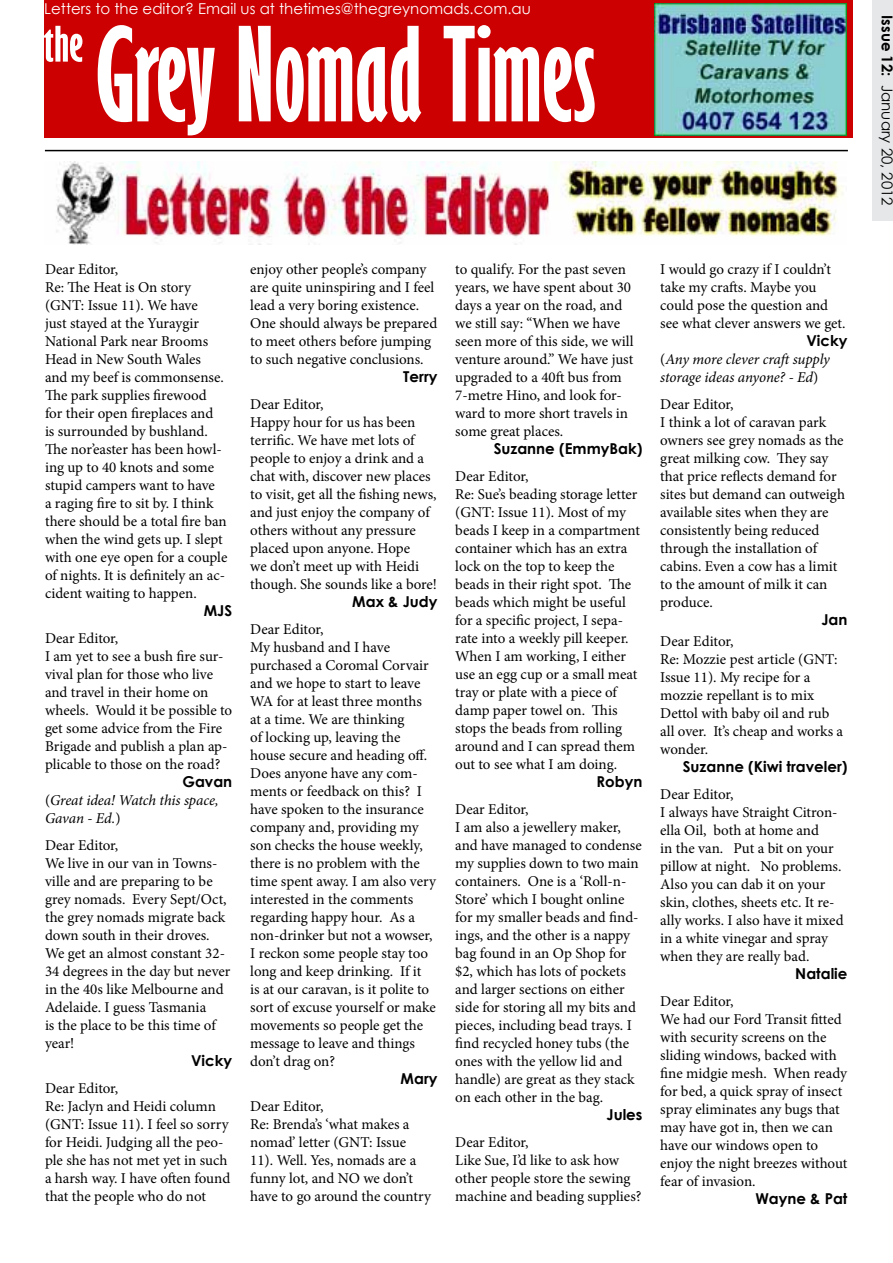
<style>
.page{position:relative;width:893px;height:1263px;background:#fff}
.page>*{position:absolute;margin:0;border:0;box-sizing:border-box;transform-origin:0 0}
.t1{font:700 extra-condensed 120px "Gill Sans";color:#fff}
.t2{font:700 extra-condensed 45px "Gill Sans";color:#fff;scale:1.2 1}
.t3{font:15px/18px "Minion Pro";letter-spacing:-.005em;color:#000}
.t4{font:700 15px "Century Gothic";color:#000}
.t5{font:italic 15px/18px "Minion Pro";letter-spacing:-.01em;color:#000}
.t6{font:15px "Century Gothic";color:#fff}
.t7{font:15px "Century Gothic";color:#000}
.s1{font-style:normal}
.s2{font-weight:700}
</style>
<div class="page">
<img style="left:56px;top:162px;width:788px;height:82px">
<hr style="left:45px;top:150px;width:803px;height:1px;background:#000">
<div style="left:44px;top:21px;width:808px;height:117px;background:#c00"></div>
<div style="left:44px;top:0;width:808px;height:21px;background:#c00"></div>
<div style="left:872px;top:0;width:21px;height:221px;background:#e6e7e8"></div>
<img style="left:655px;top:3px;width:192px;height:132px">
<p class="t6" style="left:44px;top:-2px;width:488px">Letters to the editor? Email us at thetimes@thegreynomads.com.au</p>
<h2 class="t2" style="left:43px;top:17px;width:35px">the</h2>
<h1 class="t1" style="left:96px;top:1px;width:502px">Grey Nomad Times</h1>
<p class="t3" style="left:45px;top:260px;width:184px">Dear Editor,<br>Re: The Heat is On story (GNT: Issue 11). We have<br>just stayed at the Yuraygir<br>National Park near Brooms<br>Head in New South Wales<br>and my beef is commonsense.<br>The park supplies firewood for their open fireplaces and<br>is surrounded by bushland.<br>The nor’easter has been howl&shy;ing up to 40 knots and some stupid campers want to have<br>a raging fire to sit by. I think there should be a total fire ban when the wind gets up. I slept with one eye open for a couple of nights. It is definitely an ac&shy;cident waiting to happen.</p>
<p class="t4" style="left:204px;top:599px;width:30px">MJS</p>
<p class="t3" style="left:45px;top:629px;width:189px">Dear Editor,<br>I am yet to see a bush fire sur&shy;vival plan for those who live and travel in their home on wheels. Would it be possible to get some advice from the Fire<br>Brigade and publish a plan ap&shy;plicable to those on the road?</p>
<p class="t4" style="left:182px;top:770px;width:51px">Gavan</p>
<p class="t5" style="left:45px;top:791px;width:175px"><span class="s1">(</span>Great idea! Watch this space,<br>Gavan - Ed.<span class="s1">)</span></p>
<p class="t3" style="left:45px;top:836px;width:187px">Dear Editor,<br>We live in our van in Towns&shy;ville and are preparing to be grey nomads. Every Sept/Oct, the grey nomads migrate back down south in their droves.<br>We get an almost constant 32-<br>34 degrees in the day but never in the 40s like Melbourne and<br>Adelaide. I guess Tasmania<br>is the place to be this time of year!</p>
<p class="t4" style="left:191px;top:1049px;width:43px">Vicky</p>
<p class="t3" style="left:45px;top:1079px;width:187px">Dear Editor,<br>Re: Jaclyn and Heidi column (GNT: Issue 11). I feel so sorry for Heidi. Judging all the peo&shy;ple she has not met yet in such a harsh way. I have often found that the people who do not</p>
<p class="t3" style="left:250px;top:260px;width:188px">enjoy other people’s company are quite uninspiring and I feel lead a very boring existence.<br>One should always be prepared to meet others before jumping to such negative conclusions.</p>
<p class="t4" style="left:403px;top:365px;width:36px">Terry</p>
<p class="t3" style="left:250px;top:395px;width:188px">Dear Editor,<br>Happy hour for us has been terrific. We have met lots of people to enjoy a drink and a chat with, discover new places to visit, get all the fishing news, and just enjoy the company of others without any pressure placed upon anyone. Hope<br>we don’t meet up with Heidi though. She sounds like a bore!</p>
<p class="t4" style="left:352px;top:590px;width:87px">Max &amp; Judy</p>
<p class="t3" style="left:250px;top:620px;width:187px">Dear Editor,<br>My husband and I have purchased a Coromal Corvair and we hope to start to leave<br>WA for at least three months at a time. We are thinking<br>of locking up, leaving the house secure and heading off.<br>Does anyone have any com&shy;ments or feedback on this? I have spoken to the insurance company and, providing my son checks the house weekly, there is no problem with the time spent away. I am also very interested in the comments regarding happy hour. As a non-drinker but not a wowser,<br>I reckon some people stay too long and keep drinking. If it<br>is at our caravan, is it polite to sort of excuse yourself or make movements so people get the message to leave and things don’t drag on?</p>
<p class="t4" style="left:401px;top:1067px;width:38px">Mary</p>
<p class="t3" style="left:250px;top:1097px;width:182px">Dear Editor,<br>Re: Brenda’s ‘what makes a nomad’ letter (GNT: Issue<br>11). Well. Yes, nomads are a funny lot, and NO we don’t have to go around the country</p>
<p class="t3" style="left:455px;top:260px;width:180px">to qualify. For the past seven years, we have spent about 30 days a year on the road, and we still say: “When we have seen more of this side, we will venture around.” We have just upgraded to a 40ft bus from<br>7-metre Hino, and look for&shy;ward to more short travels in some great places.</p>
<p class="t4" style="left:494px;top:437px;width:150px">Suzanne (EmmyBak)</p>
<p class="t3" style="left:455px;top:467px;width:186px">Dear Editor,<br>Re: Sue’s beading storage letter (GNT: Issue 11). Most of my beads I keep in a compartment container which has an extra lock on the top to keep the beads in their right spot. The beads which might be useful for a specific project, I sepa&shy;rate into a weekly pill keeper.<br>When I am working, I either use an egg cup or a small meat tray or plate with a piece of damp paper towel on. This stops the beads from rolling around and I can spread them out to see what I am doing.</p>
<p class="t4" style="left:597px;top:770px;width:47px">Robyn</p>
<p class="t3" style="left:455px;top:800px;width:188px">Dear Editor,<br>I am also a jewellery maker, and have managed to condense my supplies down to two main containers. One is a ‘Roll-n-<br>Store’ which I bought online for my smaller beads and find&shy;ings, and the other is a nappy bag found in an Op Shop for $2, which has lots of pockets and larger sections on either side for storing all my bits and pieces, including bead trays. I find recycled honey tubs (the ones with the yellow lid and handle) are great as they stack on each other in the bag.</p>
<p class="t4" style="left:606px;top:1103px;width:38px">Jules</p>
<p class="t3" style="left:455px;top:1133px;width:188px">Dear Editor,<br>Like Sue, I’d like to ask how other people store the sewing machine and beading supplies?</p>
<p class="t3" style="left:660px;top:260px;width:187px">I would go crazy if I couldn’t take my crafts. Maybe you could pose the question and see what clever answers we get.</p>
<p class="t4" style="left:806px;top:329px;width:43px">Vicky</p>
<p class="t5" style="left:660px;top:350px;width:171px"><span class="s1">(</span>Any more clever craft supply storage ideas anyone? - Ed<span class="s1">)</span></p>
<p class="t3" style="left:660px;top:395px;width:186px">Dear Editor,<br>I think a lot of caravan park owners see grey nomads as the great milking cow. They say that price reflects demand for sites but demand can outweigh available sites when they are consistently being reduced through the installation of cabins. Even a cow has a limit to the amount of milk it can produce.</p>
<p class="t4" style="left:821px;top:608px;width:28px">Jan</p>
<p class="t3" style="left:660px;top:632px;width:184px">Dear Editor,<br>Re: Mozzie pest article (GNT:<br>Issue 11). My recipe for a mozzie repellant is to mix<br>Dettol with baby oil and rub all over. It’s cheap and works a wonder.</p>
<p class="t4" style="left:683px;top:755px;width:166px">Suzanne (Kiwi traveler)</p>
<p class="t3" style="left:660px;top:785px;width:185px">Dear Editor,<br>I always have Straight Citron&shy;ella Oil, both at home and<br>in the van. Put a bit on your pillow at night. No problems.<br>Also you can dab it on your skin, clothes, sheets etc. It re&shy;ally works. I also have it mixed in a white vinegar and spray when they are really bad.</p>
<p class="t4" style="left:795px;top:962px;width:54px">Natalie</p>
<p class="t3" style="left:660px;top:992px;width:189px">Dear Editor,<br>We had our Ford Transit fitted with security screens on the sliding windows, backed with fine midgie mesh. When ready for bed, a quick spray of insect spray eliminates any bugs that may have got in, then we can have our windows open to enjoy the night breezes without fear of invasion.</p>
<p class="t4" style="left:755px;top:1187px;width:94px">Wayne &amp; Pat</p>
<p class="t7" style="left:898px;top:15px;width:192px;rotate:90deg"><span class="s2">Issue 12:</span> January 20, 2012</p>
</div>
